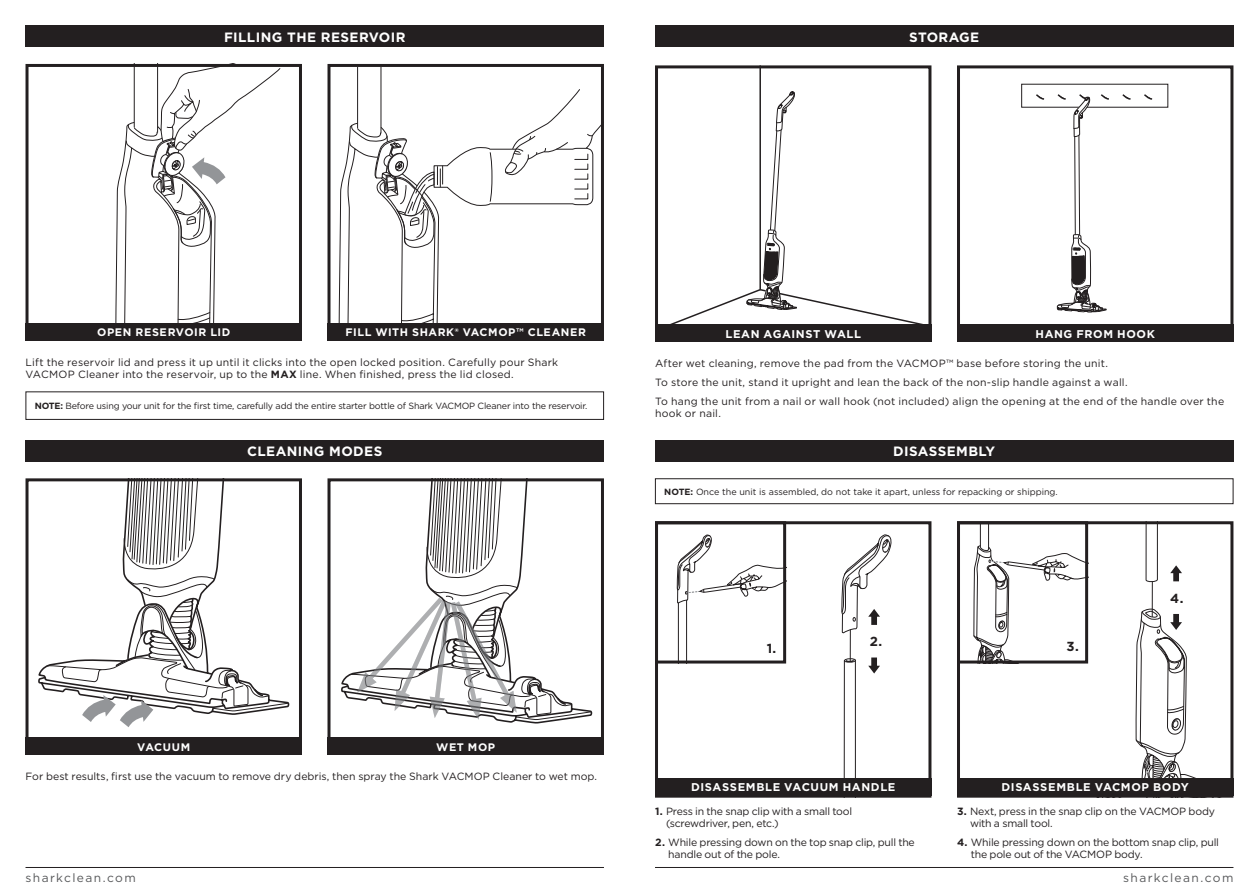
<style>
.page{position:relative;width:1259px;height:893px;background:#fff}
.page>*{position:absolute;margin:0;border:0;box-sizing:border-box;transform-origin:0 0}
.t1{font:700 13.5px "Gotham";letter-spacing:.03em;color:#fff}
.t2{font:700 13.2px "Gotham";color:#231f20}
.t3{font:12px "Gotham";letter-spacing:.115em;color:#57585a}
.t4{font:700 11.25px "Gotham";letter-spacing:.05em;color:#fff}
.t5{font:700 10.95px "Gotham";letter-spacing:.055em;color:#fff}
.t6{font:10.5px/18.8px "Gotham";letter-spacing:.01em;color:#231f20}
.t7{font:10.5px/12px "Gotham";letter-spacing:-.02em;color:#231f20}
.t8{font:9px "Gotham";letter-spacing:-.02em;color:#231f20}
.t9{font:9px "Gotham";color:#231f20}
.s1{font-weight:700}
</style>
<div class="page">
<hr style="left:655px;top:867px;width:578px;height:1px;background:#231f20">
<hr style="left:26px;top:867px;width:578px;height:1px;background:#231f20">
<svg style="left:1036px;top:94px;width:9px;height:6px"></svg>
<svg style="left:1122px;top:94px;width:9px;height:6px"></svg>
<svg style="left:1144px;top:94px;width:9px;height:6px"></svg>
<div style="left:26px;top:26px;width:578px;height:21px;background:#231f20"></div>
<div style="left:26px;top:64px;width:276px;height:276px;border:3px solid #231f20"></div>
<svg style="left:338px;top:68px;width:262px;height:255px"></svg>
<div style="left:327px;top:64px;width:277px;height:276px;border:3px solid #231f20"></div>
<div style="left:26px;top:323px;width:276px;height:17px;background:#231f20"></div>
<svg style="left:115px;top:64px;width:166px;height:277px"></svg>
<div style="left:655px;top:26px;width:578px;height:21px;background:#231f20"></div>
<div style="left:655px;top:65px;width:276px;height:277px;border:3px solid #231f20"></div>
<svg style="left:1056px;top:94px;width:54px;height:219px"></svg>
<div style="left:957px;top:65px;width:276px;height:277px;border:3px solid #231f20"></div>
<div style="left:655px;top:325px;width:276px;height:17px;background:#231f20"></div>
<div style="left:957px;top:325px;width:276px;height:17px;background:#231f20"></div>
<hr style="left:759px;top:65px;width:2px;height:225px;background:#231f20">
<svg style="left:659px;top:91px;width:271px;height:234px"></svg>
<div style="left:26px;top:440px;width:578px;height:21px;background:#231f20"></div>
<div style="left:26px;top:478px;width:276px;height:277px;border:3px solid #231f20"></div>
<div style="left:327px;top:478px;width:277px;height:277px;border:3px solid #231f20"></div>
<div style="left:26px;top:738px;width:276px;height:17px;background:#231f20"></div>
<div style="left:327px;top:738px;width:277px;height:17px;background:#231f20"></div>
<svg style="left:46px;top:478px;width:242px;height:249px"></svg>
<svg style="left:349px;top:478px;width:242px;height:242px"></svg>
<div style="left:327px;top:323px;width:277px;height:17px;background:#231f20"></div>
<div style="left:26px;top:391px;width:578px;height:29px;border:1px solid #231f20"></div>
<div style="left:655px;top:478px;width:578px;height:26px;border:1px solid #231f20"></div>
<div style="left:655px;top:440px;width:578px;height:21px;background:#231f20"></div>
<svg style="left:843px;top:658px;width:13px;height:120px"></svg>
<hr style="left:850px;top:630px;width:1px;height:31px;background:#231f20">
<div style="left:655px;top:521px;width:276px;height:277px;border:3px solid #231f20"></div>
<hr style="left:1151px;top:582px;width:1px;height:35px;background:#231f20">
<svg style="left:1145px;top:525px;width:12px;height:57px"></svg>
<div style="left:957px;top:521px;width:276px;height:277px;border:3px solid #231f20"></div>
<svg style="left:676px;top:535px;width:106px;height:124px"></svg>
<div style="left:655px;top:521px;width:131px;height:142px;border:3px solid #231f20"></div>
<svg style="left:961px;top:525px;width:127px;height:139px"></svg>
<div style="left:957px;top:521px;width:131px;height:142px;border:3px solid #231f20"></div>
<div style="left:655px;top:778px;width:276px;height:17px;background:#231f20"></div>
<div style="left:957px;top:778px;width:276px;height:17px;background:#231f20"></div>
<svg style="left:841px;top:534px;width:51px;height:100px"></svg>
<svg style="left:1170px;top:565px;width:12px;height:16px"></svg>
<svg style="left:868px;top:657px;width:12px;height:16px"></svg>
<svg style="left:1096px;top:608px;width:128px;height:190px"></svg>
<p class="t1" style="left:224px;top:28px;width:183px">FILLING THE RESERVOIR</p>
<p class="t1" style="left:909px;top:28px;width:72px">STORAGE</p>
<p class="t5" style="left:97px;top:325px;width:135px">OPEN RESERVOIR LID</p>
<p class="t5" style="left:345px;top:325px;width:242px">FILL WITH SHARK® VACMOP™ CLEANER</p>
<p class="t6" style="left:26px;top:356px;width:534px;line-height:12px">Lift the reservoir lid and press it up until it clicks into the open locked position. Carefully pour Shark<br>VACMOP Cleaner into the reservoir, up to the <span class="s1">MAX</span> line. When finished, press the lid closed.</p>
<p class="t8" style="left:35px;top:400px;width:554px"><span class="s1">NOTE:</span> Before using your unit for the first time, carefully add the entire starter bottle of Shark VACMOP Cleaner into the reservoir.</p>
<p class="t1" style="left:247px;top:442px;width:137px">CLEANING MODES</p>
<p class="t5" style="left:137px;top:739px;width:54px">VACUUM</p>
<p class="t5" style="left:436px;top:739px;width:61px">WET MOP</p>
<p class="t6" style="left:26px;top:767px;width:573px">For best results, first use the vacuum to remove dry debris, then spray the Shark VACMOP Cleaner to wet mop.</p>
<p class="t4" style="left:725px;top:326px;width:137px">LEAN AGAINST WALL</p>
<p class="t4" style="left:1035px;top:326px;width:121px">HANG FROM HOOK</p>
<p class="t6" style="left:655px;top:354px;width:571px">After wet cleaning, remove the pad from the VACMOP™ base before storing the unit.<br>To store the unit, stand it upright and lean the back of the non-slip handle against a wall.<br>To hang the unit from a nail or wall hook (not included) align the opening at the end of the handle over the</p>
<p class="t6" style="left:655px;top:403px;width:67px">hook or nail.</p>
<p class="t1" style="left:893px;top:442px;width:104px">DISASSEMBLY</p>
<p class="t9" style="left:664px;top:486px;width:395px"><span class="s1">NOTE:</span> Once the unit is assembled, do not take it apart, unless for repacking or shipping.</p>
<p class="t2" style="left:869px;top:633px;width:14px">2.</p>
<p class="t2" style="left:766px;top:639px;width:11px">1.</p>
<p class="t2" style="left:1066px;top:637px;width:14px">3.</p>
<p class="t2" style="left:1170px;top:589px;width:15px">4.</p>
<p class="t4" style="left:691px;top:780px;width:206px">DISASSEMBLE VACUUM HANDLE</p>
<p class="t4" style="left:1001px;top:780px;width:189px">DISASSEMBLE VACMOP BODY</p>
<p class="t7" style="left:666px;top:805px;width:188px;text-indent:-11px"><span class="s1">1.</span> Press in the snap clip with a small tool (screwdriver, pen, etc.)</p>
<p class="t7" style="left:668px;top:836px;width:248px;text-indent:-13px"><span class="s1">2.</span> While pressing down on the top snap clip, pull the handle out of the pole.</p>
<p class="t7" style="left:970px;top:805px;width:246px;text-indent:-13px"><span class="s1">3.</span> Next, press in the snap clip on the VACMOP body with a small tool.</p>
<p class="t7" style="left:970px;top:836px;width:250px;text-indent:-14px"><span class="s1">4.</span> While pressing down on the bottom snap clip, pull the pole out of the VACMOP body.</p>
<p class="t3" style="left:26px;top:870px;width:112px">sharkclean.com</p>
<p class="t3" style="left:1123px;top:870px;width:112px">sharkclean.com</p>
</div>
